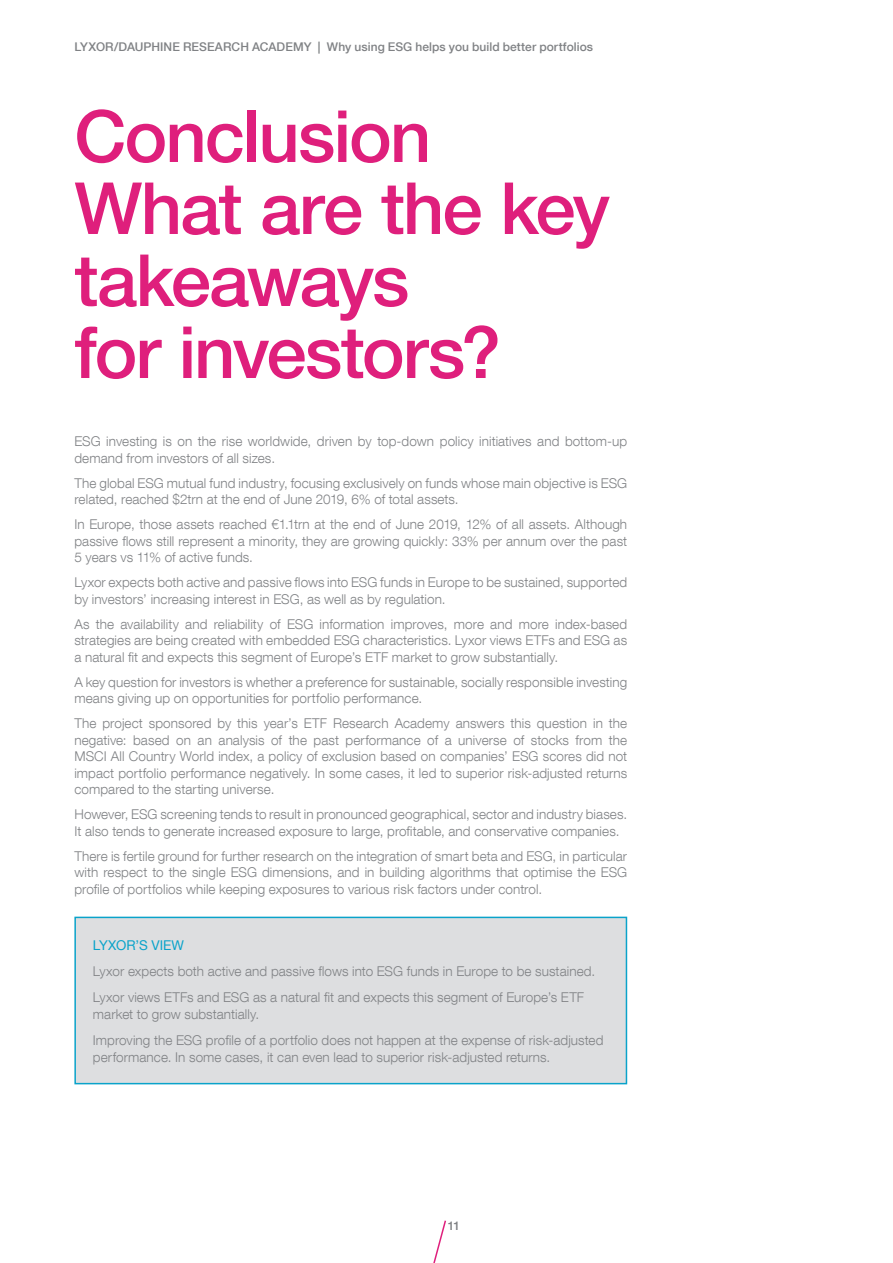
<style>
.page{position:relative;width:893px;height:1263px;background:#fff}
.page>*{position:absolute;margin:0;border:0;box-sizing:border-box;transform-origin:0 0}
.Heading_0{font:500 72px/72px "Helvetica Neue LT Com";letter-spacing:-.025em;color:#df1f7c}
.Body_-_9pt_11pt{font:300 13.5px/16.5px "Helvetica Neue LT Com";letter-spacing:.005em;color:#808285}
.t1{font:500 12px "Helvetica Neue LT Com";letter-spacing:.005em;color:#808285}
.s1{font-weight:400;color:#0aa3ca}
</style>
<div class="page">
<svg style="left:433px;top:1220px;width:13px;height:43px"></svg>
<div style="left:75px;top:917px;width:551px;height:167px;background:#dddee0"></div>
<div style="left:74px;top:917px;width:553px;height:167px;border:2px solid #0aa3ca"></div>
<p class="t1" style="left:74px;top:40px;width:520px">LYXOR/DAUPHINE RESEARCH ACADEMY | Why using ESG helps you build better portfolios</p>
<p class="Heading_0" style="left:74px;top:100px;width:358px">Conclusion</p>
<p class="Heading_0" style="left:74px;top:172px;width:537px">What are the key takeaways<br>for investors?</p>
<p class="Body_-_9pt_11pt" style="left:74px;top:433px;width:554px">ESG investing is on the rise worldwide, driven by top-down policy initiatives and bottom-up demand from investors of all sizes.</p>
<p class="Body_-_9pt_11pt" style="left:74px;top:474px;width:554px">The global ESG mutual fund industry, focusing exclusively on funds whose main objective is ESG related, reached $2trn at the end of June 2019, 6% of total assets.</p>
<p class="Body_-_9pt_11pt" style="left:74px;top:516px;width:554px;text-align:justify">In Europe, those assets reached €1.1trn at the end of June 2019, 12% of all assets. Although passive flows still represent a minority, they are growing quickly: 33% per annum over the past 5 years vs 11% of active funds.</p>
<p class="Body_-_9pt_11pt" style="left:74px;top:574px;width:554px">Lyxor expects both active and passive flows into ESG funds in Europe to be sustained, supported by investors’ increasing interest in ESG, as well as by regulation.</p>
<p class="Body_-_9pt_11pt" style="left:74px;top:615px;width:554px;text-align:justify">As the availability and reliability of ESG information improves, more and more index-based strategies are being created with embedded ESG characteristics. Lyxor views ETFs and ESG as a natural fit and expects this segment of Europe’s ETF market to grow substantially.</p>
<p class="Body_-_9pt_11pt" style="left:74px;top:674px;width:554px">A key question for investors is whether a preference for sustainable, socially responsible investing means giving up on opportunities for portfolio performance.</p>
<p class="Body_-_9pt_11pt" style="left:74px;top:715px;width:554px;text-align:justify">The project sponsored by this year’s ETF Research Academy answers this question in the negative: based on an analysis of the past performance of a universe of stocks from the MSCI All Country World index, a policy of exclusion based on companies’ ESG scores did not impact portfolio performance negatively. In some cases, it led to superior risk-adjusted returns compared to the starting universe.</p>
<p class="Body_-_9pt_11pt" style="left:74px;top:806px;width:554px">However, ESG screening tends to result in pronounced geographical, sector and industry biases.<br>It also tends to generate increased exposure to large, profitable, and conservative companies.</p>
<p class="Body_-_9pt_11pt" style="left:74px;top:848px;width:554px;text-align:justify">There is fertile ground for further research on the integration of smart beta and ESG, in particular with respect to the single ESG dimensions, and in building algorithms that optimise the ESG profile of portfolios while keeping exposures to various risk factors under control.</p>
<p class="Body_-_9pt_11pt" style="left:93px;top:932px;width:504px;line-height:25.8px"><span class="s1">LYXOR’S VIEW<br></span>Lyxor expects both active and passive flows into ESG funds in Europe to be sustained.<br>Lyxor views ETFs and ESG as a natural fit and expects this segment of Europe’s ETF</p>
<p class="Body_-_9pt_11pt" style="left:93px;top:1001px;width:512px;line-height:25.8px">market to grow substantially.<br>Improving the ESG profile of a portfolio does not happen at the expense of risk-adjusted</p>
<p class="Body_-_9pt_11pt" style="left:93px;top:1048px;width:459px">performance. In some cases, it can even lead to superior risk-adjusted returns.</p>
<p class="t1" style="left:448px;top:1218px;width:14px">11</p>
</div>
